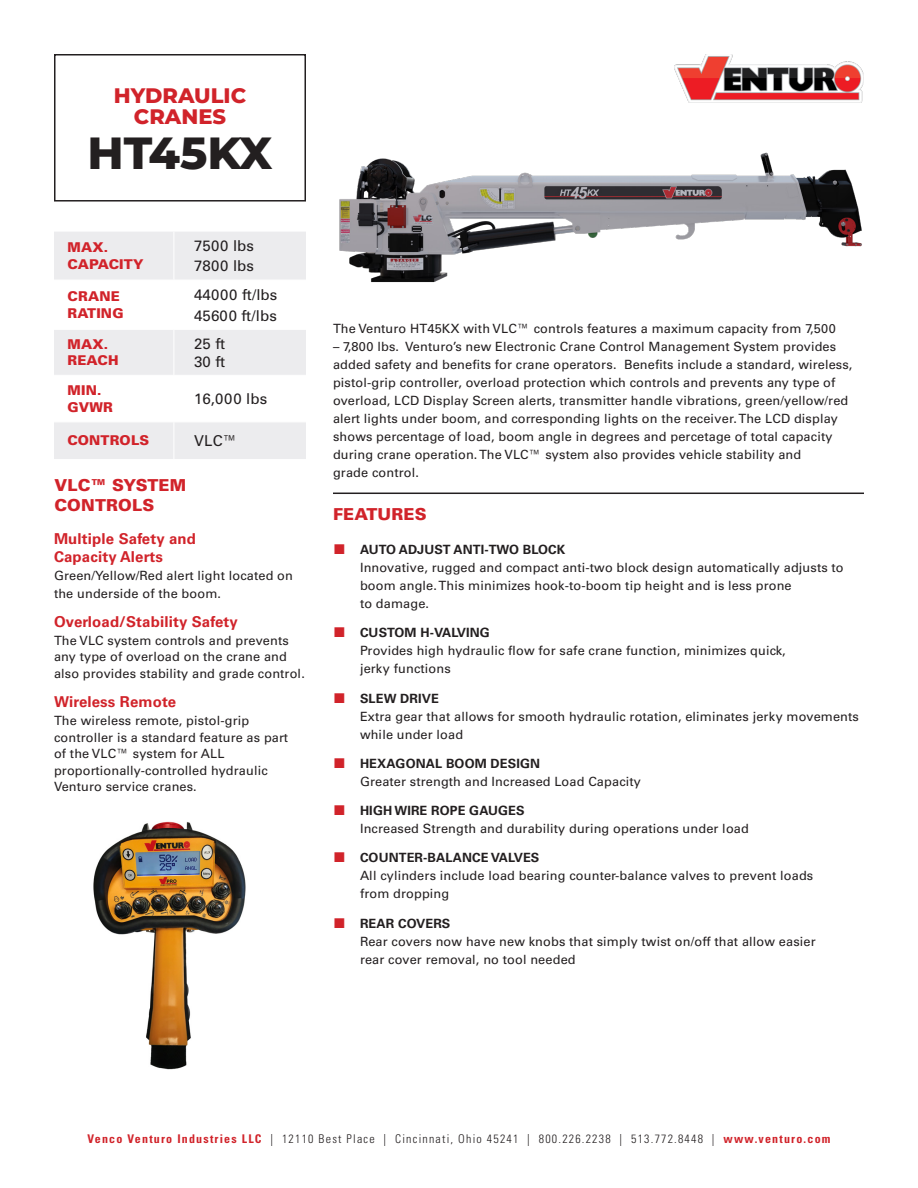
<style>
.page{position:relative;width:918px;height:1188px;background:#fff}
.page>*{position:absolute;margin:0;border:0;box-sizing:border-box;transform-origin:0 0}
.t1{font:800 45px "Montserrat";color:#231f20}
.t2{font:800 21px/21px "Montserrat";color:#d1232a;text-align:center}
.t3{font:900 16.5px/19.5px "Univers LT Std";letter-spacing:.01em;color:#d1232a}
.Subhead{font:700 15px/17.2px "Univers LT Std";letter-spacing:.01em;color:#d1232a}
.t4{font:15px/21px "Univers LT Std";letter-spacing:.01em;color:#231f20}
.t5{font:900 13.5px/16.5px "Univers LT Std";letter-spacing:.01em;color:#d1232a}
.Body_Copy{font:12.75px/18px "Univers LT Std";letter-spacing:.01em;color:#231f20}
.Subhead-2{font:12.75px/16.5px "Univers LT Std";letter-spacing:.01em;color:#231f20}
.t6{font:300 condensed 12px "Univers LT Std";letter-spacing:.1em;color:#231f20}
.s1{font-family:"Arial";font-weight:700;font-size:21px;color:#d1232a}
.s2{font-weight:700}
.s3{font-weight:700;color:#d1232a}
</style>
<div class="page">
<img style="left:674px;top:54px;width:190px;height:49px">
<div style="left:54px;top:54px;width:252px;height:148px;border:2px solid #231f20"></div>
<svg style="left:54px;top:232px;width:252px;height:227px;fill:#ececee"></svg>
<hr style="left:174px;top:232px;width:1px;height:48px;background:#fff">
<hr style="left:54px;top:280px;width:120px;height:1px;background:#fff">
<hr style="left:174px;top:280px;width:132px;height:1px;background:#fff">
<hr style="left:174px;top:280px;width:1px;height:48px;background:#fff">
<hr style="left:54px;top:375px;width:120px;height:1px;background:#fff">
<hr style="left:174px;top:375px;width:132px;height:1px;background:#fff">
<hr style="left:54px;top:328px;width:120px;height:2px;background:#fff">
<hr style="left:174px;top:328px;width:132px;height:2px;background:#fff">
<hr style="left:174px;top:330px;width:1px;height:45px;background:#fff">
<hr style="left:174px;top:376px;width:1px;height:45px;background:#fff">
<hr style="left:54px;top:421px;width:120px;height:1px;background:#fff">
<hr style="left:174px;top:421px;width:132px;height:1px;background:#fff">
<hr style="left:174px;top:422px;width:1px;height:37px;background:#fff">
<hr style="left:333px;top:493px;width:531px;height:1px;background:#231f20">
<img style="left:93px;top:821px;width:153px;height:249px">
<img style="left:339px;top:152px;width:523px;height:131px">
<p class="t2" style="left:114px;top:84px;width:134px">HYDRAULIC<br>CRANES</p>
<p class="t1" style="left:88px;top:120px;width:186px">HT45KX</p>
<p class="t5" style="left:68px;top:239px;width:78px">MAX.<br>CAPACITY</p>
<p class="t4" style="left:194px;top:235px;width:62px">7500 lbs</p>
<p class="t4" style="left:194px;top:256px;width:62px">7800 lbs</p>
<p class="t5" style="left:68px;top:288px;width:58px">CRANE<br>RATING</p>
<p class="t4" style="left:194px;top:284px;width:85px">44000 ft/lbs<br>45600 ft/lbs</p>
<p class="t5" style="left:68px;top:336px;width:53px">MAX.<br>REACH</p>
<p class="t4" style="left:194px;top:334px;width:33px;line-height:18px">25 ft<br>30 ft</p>
<p class="t5" style="left:68px;top:382px;width:47px">MIN.<br>GVWR</p>
<p class="t4" style="left:194px;top:388px;width:75px">16,000 lbs</p>
<p class="t5" style="left:68px;top:432px;width:83px">CONTROLS</p>
<p class="t4" style="left:194px;top:430px;width:45px">VLC™</p>
<p class="t3" style="left:55px;top:475px;width:133px">VLC™ SYSTEM<br>CONTROLS</p>
<p class="Subhead" style="left:54px;top:531px;width:144px">Multiple Safety and<br>Capacity Alerts</p>
<p class="Subhead-2" style="left:54px;top:566px;width:240px;line-height:18px">Green/Yellow/Red alert light located on the underside of the boom.</p>
<p class="Subhead" style="left:54px;top:613px;width:185px">Overload/Stability Safety</p>
<p class="Subhead-2" style="left:54px;top:632px;width:252px">The VLC system controls and prevents any type of overload on the crane and also provides stability and grade control.</p>
<p class="Subhead" style="left:54px;top:693px;width:124px">Wireless Remote</p>
<p class="Subhead-2" style="left:54px;top:712px;width:236px">The wireless remote, pistol-grip controller is a standard feature as part of the VLC™ system for ALL proportionally-controlled hydraulic<br>Venturo service cranes.</p>
<p class="Body_Copy" style="left:333px;top:319px;width:504px">The Venturo HT45KX with VLC™ controls features a maximum capacity from 7,500</p>
<p class="Body_Copy" style="left:333px;top:337px;width:521px">– 7,800 lbs. Venturo’s new Electronic Crane Control Management System provides added safety and benefits for crane operators. Benefits include a standard, wireless, pistol-grip controller, overload protection which controls and prevents any type of overload, LCD Display Screen alerts, transmitter handle vibrations, green/yellow/red alert lights under boom, and corresponding lights on the receiver. The LCD display shows percentage of load, boom angle in degrees and percetage of total capacity during crane operation. The VLC™ system also provides vehicle stability and<br>grade control.</p>
<p class="t3" style="left:333px;top:505px;width:95px">FEATURES</p>
<p class="Body_Copy" style="left:360px;top:541px;width:485px;text-indent:-27px"><span class="s1">■</span> <span class="s2">AUTO ADJUST ANTI-TWO BLOCK<br></span>Innovative, rugged and compact anti-two block design automatically adjusts to boom angle. This minimizes hook-to-boom tip height and is less prone<br>to damage.</p>
<p class="Body_Copy" style="left:360px;top:624px;width:427px;text-indent:-27px"><span class="s1">■</span> <span class="s2">CUSTOM H-VALVING<br></span>Provides high hydraulic flow for safe crane function, minimizes quick, jerky functions</p>
<p class="Body_Copy" style="left:360px;top:689px;width:500px;text-indent:-27px"><span class="s1">■</span> <span class="s2">SLEW DRIVE<br></span>Extra gear that allows for smooth hydraulic rotation, eliminates jerky movements while under load</p>
<p class="Body_Copy" style="left:360px;top:754px;width:282px;text-indent:-27px"><span class="s1">■</span> <span class="s2">HEXAGONAL BOOM DESIGN<br></span>Greater strength and Increased Load Capacity</p>
<p class="Body_Copy" style="left:360px;top:802px;width:390px;text-indent:-27px"><span class="s1">■</span> <span class="s2">HIGH WIRE ROPE GAUGES<br></span>Increased Strength and durability during operations under load</p>
<p class="Body_Copy" style="left:360px;top:849px;width:455px;text-indent:-27px"><span class="s1">■</span> <span class="s2">COUNTER-BALANCE VALVES<br></span>All cylinders include load bearing counter-balance valves to prevent loads from dropping</p>
<p class="Body_Copy" style="left:360px;top:914px;width:457px;text-indent:-27px"><span class="s1">■</span> <span class="s2">REAR COVERS<br></span>Rear covers now have new knobs that simply twist on/off that allow easier rear cover removal, no tool needed</p>
<p class="t6" style="left:87px;top:1131px;width:745px"><span class="s3">Venco Venturo Industries LLC</span> | 12110 Best Place | Cincinnati, Ohio 45241 | 800.226.2238 | 513.772.8448 | <span class="s3">www.venturo.com</span></p>
</div>
